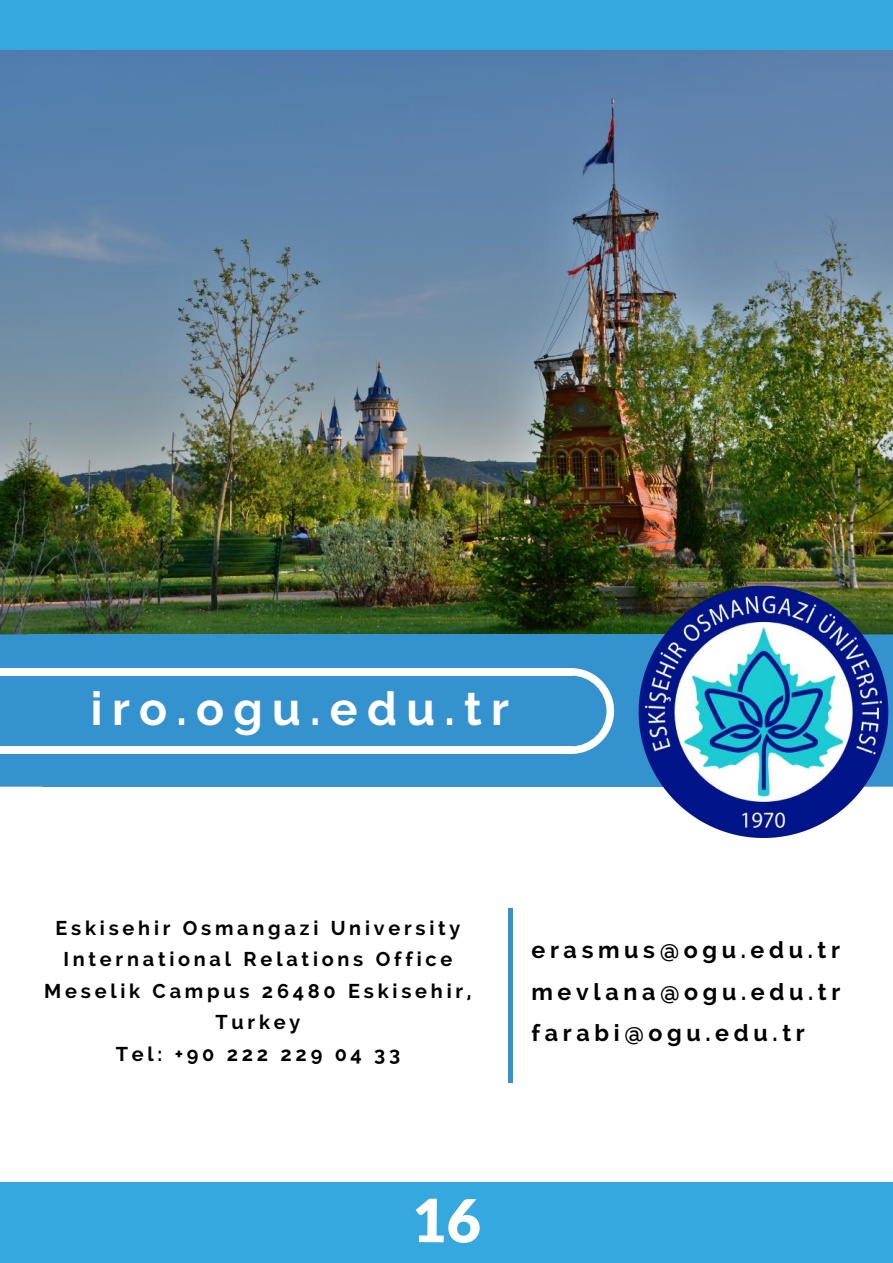
<style>
.page{position:relative;width:893px;height:1263px;background:#fff}
.page>*{position:absolute;margin:0;border:0;box-sizing:border-box;transform-origin:0 0}
.t1{font:900 59.55px "Lato";color:#fff}
.t2{font:700 46.35px "Raleway";letter-spacing:.2em;color:#fff}
.t3{font:700 23.25px/41.7px "Raleway";letter-spacing:.2em;color:#000;text-align:justify}
.t4{font:700 19.8px/31.5px "Raleway";letter-spacing:.19em;color:#000;text-align:center}
</style>
<div class="page">
<div style="left:0;top:0;width:893px;height:52px;background:#35a8df"></div>
<div style="left:0;top:1182px;width:893px;height:81px;background:#35a8df"></div>
<img style="left:0;top:51px;width:893px;height:583px">
<div style="left:27px;top:634px;width:833px;height:78px;background:#3493ce"></div>
<div style="left:0;top:634px;width:43px;height:153px;background:#3493ce"></div>
<div style="left:43px;top:710px;width:817px;height:77px;background:#3493ce"></div>
<svg style="left:892px;top:634px;width:1px;height:153px"></svg>
<img style="left:635px;top:583px;width:257px;height:255px">
<div style="left:0;top:746px;width:573px;height:8px;background:#fff"></div>
<div style="left:0;top:668px;width:573px;height:8px;background:#fff"></div>
<svg style="left:573px;top:668px;width:41px;height:86px"></svg>
<div style="left:508px;top:908px;width:5px;height:27px;background:#3493ce"></div>
<div style="left:508px;top:1056px;width:5px;height:27px;background:#3493ce"></div>
<div style="left:508px;top:934px;width:5px;height:123px;background:#3493ce"></div>
<h2 class="t2" style="left:91px;top:682px;width:420px">iro.ogu.edu.tr</h2>
<p class="t4" style="left:44px;top:912px;width:429px">Eskisehir Osmangazi University<br>International Relations Office<br>Meselik Campus 26480 Eskisehir,<br>Turkey<br>Tel: +90 222 229 04 33</p>
<p class="t3" style="left:531px;top:929px;width:310px">erasmus@ogu.edu.tr mevlana@ogu.edu.tr farabi@ogu.edu.tr</p>
<h1 class="t1" style="left:412px;top:1183px;width:71px">16</h1>
</div>
